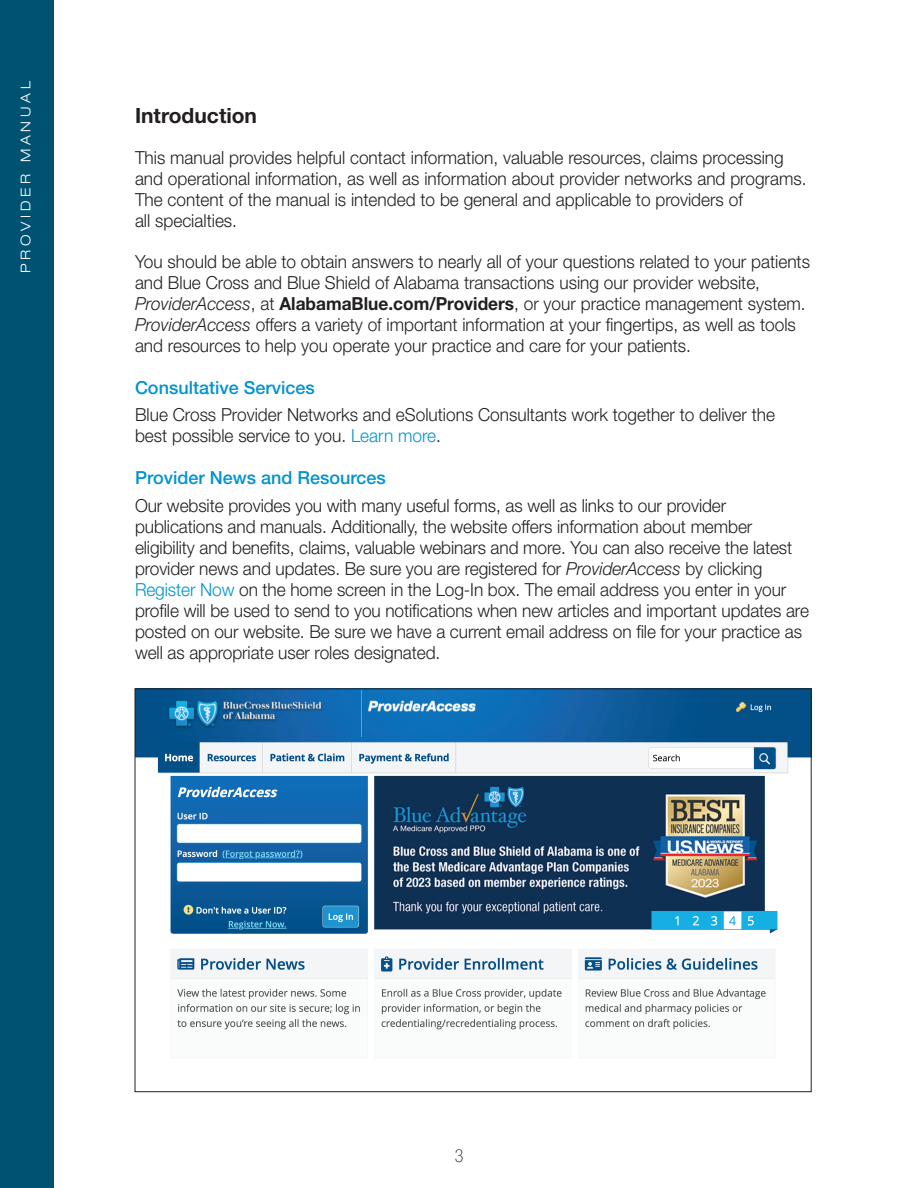
<style>
.page{position:relative;width:918px;height:1188px;background:#fff}
.page>*{position:absolute;margin:0;border:0;box-sizing:border-box;transform-origin:0 0}
.SEC_HEADER_14{font:700 21px "Helvetica Neue LT Std";color:#231f20}
.BODY12_14{font:300 18px/21px "Helvetica Neue LT Std";color:#231f20;scale:.96 1}
.SECTION_12_14_BLUE{font:500 18px "Helvetica Neue LT Std";color:#0093d0}
.t1{font:100 condensed 18px "Helvetica Neue LT Std";color:#231f20}
.t2{font:300 expanded 13.5px "Helvetica Neue LT Std";letter-spacing:.28em;color:#fff}
.s1{font-style:italic}
.s2{font-weight:700}
.s3{color:#0093d0}
</style>
<div class="page">
<div style="left:0;top:0;width:54px;height:1188px;background:#005273"></div>
<img style="left:137px;top:691px;width:672px;height:367px">
<p class="t2" style="left:18px;top:273px;width:193px;rotate:-90deg">PROVIDER MANUAL</p>
<p class="SEC_HEADER_14" style="left:135px;top:103px;width:124px">Introduction</p>
<p class="BODY12_14" style="left:135px;top:147px;width:677px">This manual provides helpful contact information, valuable resources, claims processing</p>
<p class="BODY12_14" style="left:135px;top:168px;width:701px">and operational information, as well as information about provider networks and programs.<br>The content of the manual is intended to be general and applicable to providers of<br>all specialties.</p>
<p class="BODY12_14" style="left:135px;top:251px;width:705px">You should be able to obtain answers to nearly all of your questions related to your patients and Blue Cross and Blue Shield of Alabama transactions using our provider website, <span class="s1">ProviderAccess</span>, at <span class="s2">AlabamaBlue.com/Providers</span>, or your practice management system.<br><span class="s1">ProviderAccess</span> offers a variety of important information at your fingertips, as well as tools and resources to help you operate your practice and care for your patients.</p>
<p class="SECTION_12_14_BLUE" style="left:135px;top:377px;width:181px">Consultative Services</p>
<p class="BODY12_14" style="left:135px;top:404px;width:668px">Blue Cross Provider Networks and eSolutions Consultants work together to deliver the best possible service to you. <span class="s3">Learn more</span>.</p>
<p class="SECTION_12_14_BLUE" style="left:135px;top:467px;width:252px">Provider News and Resources</p>
<p class="BODY12_14" style="left:135px;top:495px;width:704px">Our website provides you with many useful forms, as well as links to our provider publications and manuals. Additionally, the website offers information about member eligibility and benefits, claims, valuable webinars and more. You can also receive the latest provider news and updates. Be sure you are registered for <span class="s1">ProviderAccess</span> by clicking <span class="s3">Register Now</span> on the home screen in the Log-In box. The email address you enter in your profile will be used to send to you notifications when new articles and important updates are posted on our website. Be sure we have a current email address on file for your practice as well as appropriate user roles designated.</p>
<p class="t1" style="left:455px;top:1146px;width:10px">3</p>
</div>
